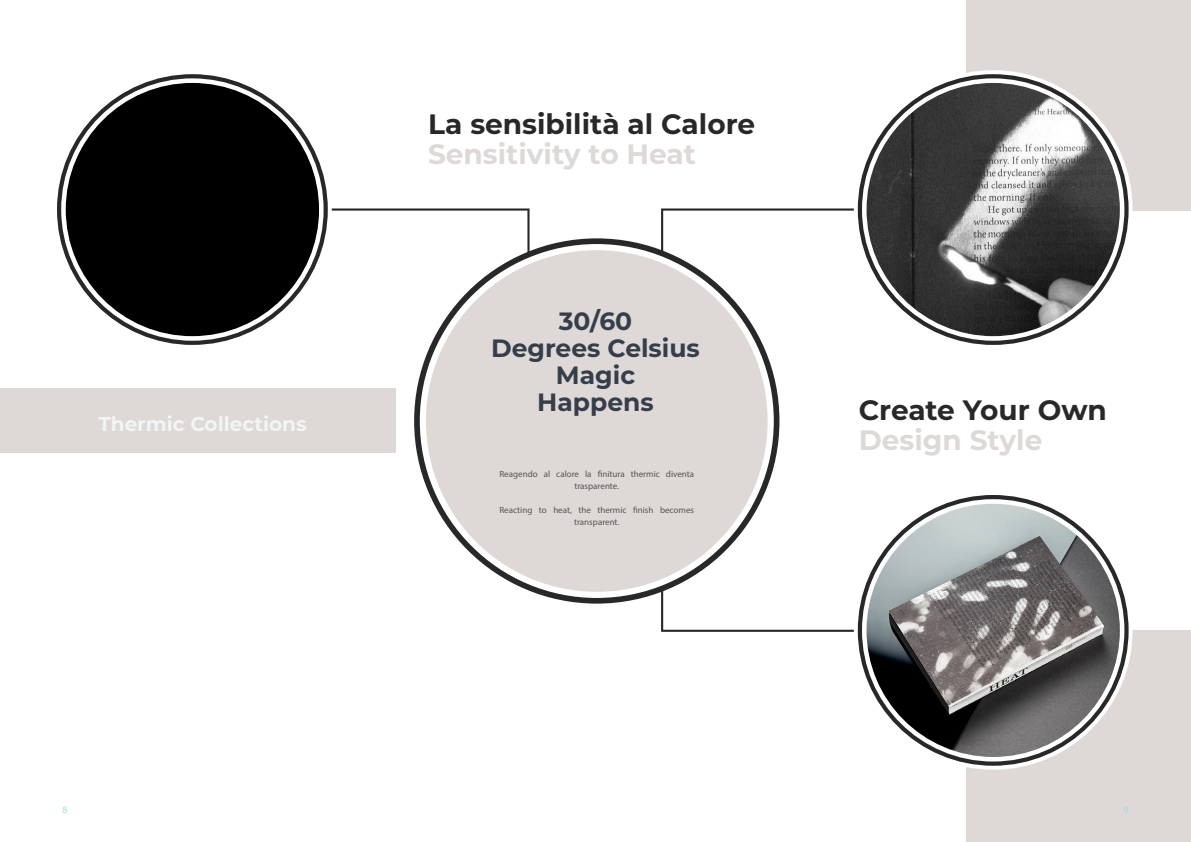
<style>
.page{position:relative;width:1191px;height:842px;background:#fff}
.page>*{position:absolute;margin:0;border:0;box-sizing:border-box;transform-origin:0 0}
.t1{font:700 28px "Montserrat";color:#292829}
.t2{font:700 28px "Montserrat";color:#ded9d7}
.t3{font:700 25px/27px "Montserrat";color:#353e4a;text-align:center}
.t4{font:700 20px "Montserrat";color:#f3f4f4}
.t5{font:10px "Myriad Pro";color:#9ddae7}
.t6{font:9px/12px "Myriad Pro";color:#545456;text-align:center}
</style>
<div class="page">
<div style="left:0;top:389px;width:395px;height:64px;background:#ded9d7"></div>
<svg style="left:332px;top:208px;width:197px;height:44px"></svg>
<svg style="left:661px;top:208px;width:193px;height:44px"></svg>
<svg style="left:661px;top:590px;width:193px;height:42px"></svg>
<div style="left:966px;top:0;width:225px;height:211px;background:#ded9d7"></div>
<div style="left:966px;top:630px;width:225px;height:212px;background:#ded9d7"></div>
<div style="left:854px;top:70px;width:278px;height:279px;background:#fff;border-radius:50%"></div>
<div style="left:854px;top:491px;width:278px;height:279px;background:#fff;border-radius:50%"></div>
<svg style="left:857px;top:74px;width:271px;height:271px;background:#3e3d3e"></svg>
<svg style="left:57px;top:74px;width:271px;height:271px;background:#393939"></svg>
<svg style="left:857px;top:495px;width:271px;height:271px;background:#444344"></svg>
<svg style="left:862px;top:78px;width:262px;height:263px"></svg>
<svg style="left:61px;top:78px;width:262px;height:263px"></svg>
<svg style="left:862px;top:499px;width:262px;height:262px"></svg>
<svg style="left:414px;top:238px;width:365px;height:366px;background:#343334"></svg>
<div style="left:420px;top:244px;width:354px;height:354px;background:#fff;border-radius:50%"></div>
<div style="left:426px;top:250px;width:341px;height:342px;background:#ded9d7;border-radius:50%"></div>
<div style="left:66px;top:83px;width:253px;height:253px;background:#000;border-radius:50%"></div>
<img style="left:866px;top:83px;width:253px;height:253px;border-radius:127px">
<img style="left:866px;top:504px;width:253px;height:253px;border-radius:127px">
<h3 class="t4" style="left:98px;top:409px;width:210px">Thermic Collections</h3>
<h1 class="t1" style="left:428px;top:104px;width:329px">La sensibilità al Calore</h1>
<h1 class="t2" style="left:428px;top:134px;width:269px">Sensitivity to Heat</h1>
<h2 class="t3" style="left:491px;top:306px;width:210px">30/60<br>Degrees Celsius<br>Magic<br>Happens</h2>
<p class="t6" style="left:499px;top:468px;width:196px">Reagendo al calore la finitura thermic diventa trasparente.</p>
<p class="t6" style="left:499px;top:504px;width:196px">Reacting to heat, the thermic finish becomes transparent.</p>
<h1 class="t1" style="left:858px;top:389px;width:250px">Create Your Own</h1>
<h1 class="t2" style="left:858px;top:419px;width:185px">Design Style</h1>
<p class="t5" style="left:62px;top:804px;width:7px">8</p>
<p class="t5" style="left:1123px;top:804px;width:7px">9</p>
</div>
